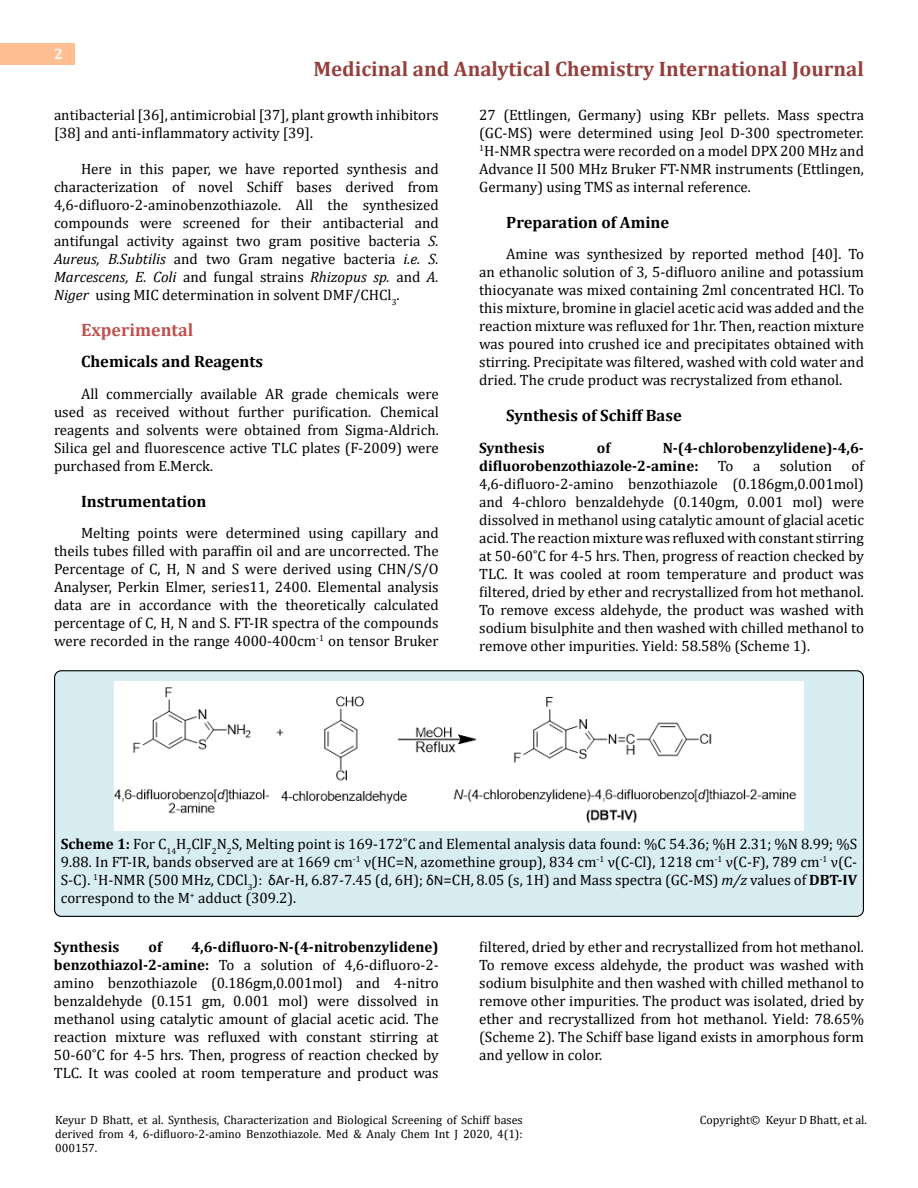
<style>
.page{position:relative;width:918px;height:1188px;background:#fff}
.page>*{position:absolute;margin:0;border:0;box-sizing:border-box;transform-origin:0 0}
.t1{font:700 21px "Cambria";color:#953f3c}
.t2{font:700 18px "Cambria";color:#c0504d}
.t3{font:700 16.5px "Cambria";color:#000}
.t4{font:15px/18px "Cambria";color:#000;text-align:justify}
.t5{font:700 15px/18px "Cambria";color:#000}
.t6{font:700 15px "Cambria";color:#fff}
.t7{font:12px/14.4px "Cambria";color:#000;text-align:justify}
.s1{font-style:italic}
.s2{font-weight:700}
.s3{font-family:"Calibri"}
</style>
<div class="page">
<div style="left:0;top:43px;width:75px;height:21px;background:#ffbf91"></div>
<div style="left:55px;top:671px;width:808px;height:245px;background:#d8edf2;border-radius:7px"></div>
<div style="left:54px;top:670px;width:810px;height:247px;border:1px solid #000;border-radius:7px"></div>
<img style="left:115px;top:682px;width:688px;height:149px">
<p class="t6" style="left:54px;top:44px;width:10px">2</p>
<h1 class="t1" style="left:313px;top:54px;width:552px">Medicinal and Analytical Chemistry International Journal</h1>
<p class="t4" style="left:54px;top:105px;width:386px">antibacterial [36], antimicrobial [37], plant growth inhibitors [38] and anti-inflammatory activity [39].</p>
<p class="t4" style="left:54px;top:159px;width:386px;text-indent:27px">Here in this paper, we have reported synthesis and characterization of novel Schiff bases derived from 4,6-difluoro-2-aminobenzothiazole. All the synthesized compounds were screened for their antibacterial and antifungal activity against two gram positive bacteria <span class="s1">S.<br>Aureus, B.Subtilis</span> and two Gram negative bacteria <span class="s1">i.e. S.<br>Marcescens, E. Coli</span> and fungal strains <span class="s1">Rhizopus sp.</span> and <span class="s1">A.<br>Niger</span> using MIC determination in solvent DMF/CHCl<sub>3</sub>.</p>
<p class="t2" style="left:81px;top:317px;width:114px">Experimental</p>
<p class="t3" style="left:81px;top:350px;width:184px">Chemicals and Reagents</p>
<p class="t4" style="left:54px;top:384px;width:386px;text-indent:27px">All commercially available AR grade chemicals were used as received without further purification. Chemical reagents and solvents were obtained from Sigma-Aldrich.<br>Silica gel and fluorescence active TLC plates (F-2009) were purchased from E.Merck.</p>
<p class="t3" style="left:81px;top:489px;width:127px">Instrumentation</p>
<p class="t4" style="left:54px;top:524px;width:386px;text-indent:27px">Melting points were determined using capillary and theils tubes filled with paraffin oil and are uncorrected. The Percentage of C, H, N and S were derived using CHN/S/O Analyser, Perkin Elmer, series11, 2400. Elemental analysis data are in accordance with the theoretically calculated percentage of C, H, N and S. FT-IR spectra of the compounds were recorded in the range 4000-400cm<sup>-1</sup> on tensor Bruker</p>
<p class="t4" style="left:479px;top:105px;width:386px">27 (Ettlingen, Germany) using KBr pellets. Mass spectra (GC-MS) were determined using Jeol D-300 spectrometer.<br><sup>1</sup>H-NMR spectra were recorded on a model DPX 200 MHz and Advance II 500 MHz Bruker FT-NMR instruments (Ettlingen, Germany) using TMS as internal reference.</p>
<p class="t3" style="left:506px;top:210px;width:165px">Preparation of Amine</p>
<p class="t4" style="left:479px;top:245px;width:386px;text-indent:27px">Amine was synthesized by reported method [40]. To an ethanolic solution of 3, 5-difluoro aniline and potassium thiocyanate was mixed containing 2ml concentrated HCl. To this mixture, bromine in glaciel acetic acid was added and the reaction mixture was refluxed for 1hr. Then, reaction mixture was poured into crushed ice and precipitates obtained with stirring. Precipitate was filtered, washed with cold water and dried. The crude product was recrystalized from ethanol.</p>
<p class="t3" style="left:506px;top:404px;width:177px">Synthesis of Schiff Base</p>
<p class="t5" style="left:479px;top:438px;width:67px">Synthesis</p>
<p class="t5" style="left:597px;top:438px;width:15px">of</p>
<p class="t5" style="left:479px;top:438px;width:386px;text-indent:183px">N-(4-chlorobenzylidene)-4,6- difluorobenzothiazole-2-amine:</p>
<p class="t4" style="left:479px;top:456px;width:386px;text-indent:372px">of 4,6-difluoro-2-amino benzothiazole (0.186gm,0.001mol) and 4-chloro benzaldehyde (0.140gm, 0.001 mol) were dissolved in methanol using catalytic amount of glacial acetic acid. The reaction mixture was refluxed with constant stirring at 50-60˚C for 4-5 hrs. Then, progress of reaction checked by TLC. It was cooled at room temperature and product was filtered, dried by ether and recrystallized from hot methanol.<br>To remove excess aldehyde, the product was washed with sodium bisulphite and then washed with chilled methanol to remove other impurities. Yield: 58.58% (Scheme 1).</p>
<p class="t4" style="left:718px;top:456px;width:17px">To</p>
<p class="t4" style="left:753px;top:456px;width:9px">a</p>
<p class="t4" style="left:780px;top:456px;width:54px">solution</p>
<p class="t4" style="left:61px;top:834px;width:798px"><span class="s2">Scheme 1:</span> For C<sub>14</sub>H<sub>7</sub>ClF<sub>2</sub>N<sub>2</sub>S, Melting point is 169-172˚C and Elemental analysis data found: %C 54.36; %H 2.31; %N 8.99; %S 9.88. In FT-IR, bands observed are at 1669 cm<sup>-1</sup> ν(HC=N, azomethine group), 834 cm<sup>-1</sup> ν(C-Cl), 1218 cm<sup>-1</sup> ν(C-F), 789 cm<sup>-1</sup> ν(C-S-C). <sup>1</sup>H-NMR (500 MHz, CDCl<sub>3</sub>): <span class="s3">δAr</span>-H, 6.87-7.45 (d, 6H); <span class="s3">δN</span>=CH, 8.05 (s, 1H) and Mass spectra (GC-MS) <span class="s1">m/z</span> values of <span class="s2">DBT-IV </span>correspond to the M<sup>+</sup> adduct (309.2).</p>
<p class="t5" style="left:54px;top:938px;width:67px">Synthesis</p>
<p class="t5" style="left:149px;top:938px;width:15px">of</p>
<p class="t4" style="left:54px;top:938px;width:386px;text-indent:137px"><span class="s2">4,6-difluoro-N-(4-nitrobenzylidene) benzothiazol-2-amine:</span> To a solution of 4,6-difluoro-2- amino benzothiazole (0.186gm,0.001mol) and 4-nitro benzaldehyde (0.151 gm, 0.001 mol) were dissolved in methanol using catalytic amount of glacial acetic acid. The reaction mixture was refluxed with constant stirring at 50-60˚C for 4-5 hrs. Then, progress of reaction checked by TLC. It was cooled at room temperature and product was</p>
<p class="t4" style="left:479px;top:938px;width:386px">filtered, dried by ether and recrystallized from hot methanol.<br>To remove excess aldehyde, the product was washed with sodium bisulphite and then washed with chilled methanol to remove other impurities. The product was isolated, dried by ether and recrystallized from hot methanol. Yield: 78.65% (Scheme 2). The Schiff base ligand exists in amorphous form and yellow in color.</p>
<p class="t7" style="left:55px;top:1112px;width:469px">Keyur D Bhatt, et al. Synthesis, Characterization and Biological Screening of Schiff bases derived from 4, 6-difluoro-2-amino Benzothiazole. Med &amp; Analy Chem Int J 2020, 4(1):<br>000157.</p>
<p class="t7" style="left:700px;top:1112px;width:169px">Copyright© Keyur D Bhatt, et al.</p>
</div>
